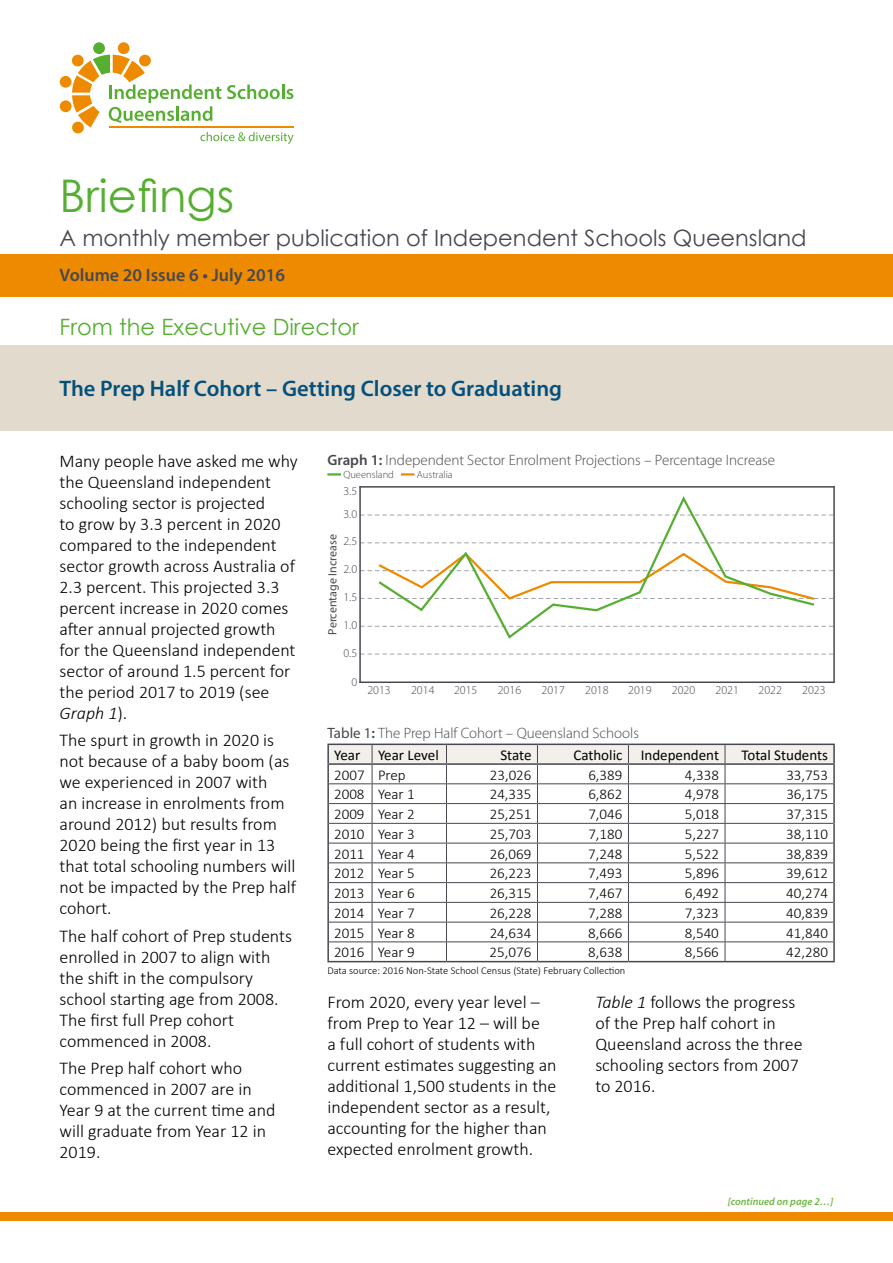
<style>
.page{position:relative;width:893px;height:1263px;background:#fff}
.page>*{position:absolute;margin:0;border:0;box-sizing:border-box;transform-origin:0 0}
.t1{font:45px "Century Gothic";color:#56af31}
.t2{font:22.5px "Century Gothic";color:#474850}
.t3{font:600 22.5px "Myriad Pro";color:#04507b}
.t4{font:22.5px "Century Gothic";color:#56af31}
.t5{font:300 18px/21px "Calibri";color:#000}
.t6{font:600 18px "Myriad Pro";color:#474850}
.t7{font:300 15px "Calibri";color:#000}
.t8{font:300 15px "Myriad Pro";color:#474850}
.t9{font:15px "Calibri";color:#000}
.t10{font:300 12px/23px "Myriad Pro";color:#474850}
.t11{font:12px "Myriad Pro";color:#474850}
.t12{font:300 10.5px "Calibri";color:#000}
.t13{font:italic 600 10.5px "Myriad Pro";color:#6eb644}
.t14{font:300 10.5px "Myriad Pro";color:#474850}
.s1{font-style:italic}
.s2{font-weight:600}
.s3{font-weight:400}
</style>
<div class="page">
<div style="left:0;top:254px;width:893px;height:42px;background:#ee8a00"></div>
<div style="left:0;top:345px;width:893px;height:85px;background:#e1dacd"></div>
<div style="left:93px;top:42px;width:12px;height:12px;background:#56af31;border-radius:50%"></div>
<div style="left:60px;top:76px;width:11px;height:12px;background:#ee8a00;border-radius:50%"></div>
<div style="left:60px;top:100px;width:12px;height:12px;background:#ee8a00;border-radius:50%"></div>
<div style="left:118px;top:42px;width:12px;height:12px;background:#ee8a00;border-radius:50%"></div>
<hr style="left:109px;top:126px;width:185px;height:2px;background:#ee8a00">
<svg style="left:72px;top:55px;width:221px;height:89px"></svg>
<div style="left:0;top:1212px;width:893px;height:8px;background:#ee8a00"></div>
<hr style="left:327px;top:473px;width:14px;height:3px;background:#56af31">
<svg style="left:401px;top:473px;width:13px;height:3px"></svg>
<svg style="left:361px;top:654px;width:472px;height:1px"></svg>
<svg style="left:361px;top:626px;width:472px;height:1px"></svg>
<hr style="left:359px;top:486px;width:476px;height:2px;background:#474850">
<svg style="left:361px;top:542px;width:472px;height:1px"></svg>
<svg style="left:361px;top:515px;width:472px;height:1px"></svg>
<hr style="left:359px;top:486px;width:2px;height:197px;background:#474850">
<hr style="left:833px;top:486px;width:2px;height:196px;background:#474850">
<hr style="left:359px;top:681px;width:476px;height:2px;background:#474850">
<svg style="left:360px;top:551px;width:473px;height:51px"></svg>
<svg style="left:376px;top:496px;width:441px;height:143px"></svg>
<hr style="left:327px;top:961px;width:45px;height:1px;background:#474850">
<hr style="left:372px;top:961px;width:74px;height:1px;background:#474850">
<hr style="left:446px;top:961px;width:91px;height:1px;background:#474850">
<hr style="left:537px;top:961px;width:91px;height:1px;background:#474850">
<hr style="left:628px;top:961px;width:97px;height:1px;background:#474850">
<hr style="left:725px;top:961px;width:110px;height:1px;background:#474850">
<hr style="left:327px;top:743px;width:45px;height:2px;background:#474850">
<hr style="left:372px;top:743px;width:74px;height:2px;background:#474850">
<hr style="left:446px;top:743px;width:91px;height:2px;background:#474850">
<hr style="left:537px;top:743px;width:91px;height:2px;background:#474850">
<hr style="left:628px;top:743px;width:97px;height:2px;background:#474850">
<hr style="left:725px;top:743px;width:110px;height:2px;background:#474850">
<svg style="left:327px;top:744px;width:508px;height:217px"></svg>
<h1 class="t1" style="left:60px;top:164px;width:176px">Briefings</h1>
<p class="t2" style="left:60px;top:222px;width:749px">A monthly member publication of Independent Schools Queensland</p>
<p class="t6" style="left:60px;top:263px;width:227px">Volume 20 Issue 6 • July 2016</p>
<p class="t4" style="left:60px;top:311px;width:301px">From the Executive Director</p>
<p class="t3" style="left:60px;top:374px;width:504px">The Prep Half Cohort – Getting Closer to Graduating</p>
<p class="t5" style="left:60px;top:450px;width:240px">Many people have asked me why the Queensland independent schooling sector is projected<br>to grow by 3.3 percent in 2020 compared to the independent sector growth across Australia of<br>2.3 percent. This projected 3.3 percent increase in 2020 comes after annual projected growth for the Queensland independent sector of around 1.5 percent for the period 2017 to 2019 (see<br><span class="s1">Graph 1</span>).</p>
<p class="t5" style="left:60px;top:730px;width:238px">The spurt in growth in 2020 is not because of a baby boom (as we experienced in 2007 with<br>an increase in enrolments from around 2012) but results from<br>2020 being the first year in 13 that total schooling numbers will not be impacted by the Prep half cohort.</p>
<p class="t5" style="left:60px;top:925px;width:234px">The half cohort of Prep students enrolled in 2007 to align with the shift in the compulsory school starting age from 2008.<br>The first full Prep cohort commenced in 2008.</p>
<p class="t5" style="left:60px;top:1057px;width:217px">The Prep half cohort who commenced in 2007 are in<br>Year 9 at the current time and will graduate from Year 12 in<br>2019.</p>
<p class="t8" style="left:327px;top:450px;width:449px"><span class="s2">Graph 1:</span> Independent Sector Enrolment Projections – Percentage Increase</p>
<p class="t14" style="left:343px;top:468px;width:52px">Queensland</p>
<p class="t14" style="left:417px;top:468px;width:37px">Australia</p>
<p class="t10" style="left:343px;top:480px;width:15px">3.5<br>3.0</p>
<p class="t10" style="left:343px;top:530px;width:15px">2.5</p>
<p class="t10" style="left:343px;top:557px;width:15px">2.0</p>
<p class="t10" style="left:343px;top:586px;width:15px">1.5</p>
<p class="t10" style="left:343px;top:613px;width:15px">1.0</p>
<p class="t10" style="left:343px;top:641px;width:15px">0.5</p>
<p class="t10" style="left:351px;top:670px;width:7px">0</p>
<p class="t11" style="left:325px;top:634px;width:102px;rotate:-90deg">Percentage Increase</p>
<p class="t10" style="left:367px;top:679px;width:25px">2013</p>
<p class="t10" style="left:411px;top:679px;width:25px">2014</p>
<p class="t10" style="left:454px;top:679px;width:25px">2015</p>
<p class="t10" style="left:498px;top:679px;width:25px">2016</p>
<p class="t10" style="left:541px;top:679px;width:25px">2017</p>
<p class="t10" style="left:585px;top:679px;width:25px">2018</p>
<p class="t10" style="left:628px;top:679px;width:25px">2019</p>
<p class="t10" style="left:672px;top:679px;width:25px">2020</p>
<p class="t10" style="left:716px;top:679px;width:25px">2021</p>
<p class="t10" style="left:758px;top:679px;width:25px">2022</p>
<p class="t10" style="left:802px;top:679px;width:25px">2023</p>
<p class="t8" style="left:327px;top:723px;width:313px"><span class="s3">Table 1</span><span class="s2">:</span> The Prep Half Cohort – Queensland Schools</p>
<p class="t9" style="left:334px;top:744px;width:106px">Year Year Level</p>
<p class="t9" style="left:500px;top:744px;width:33px">State</p>
<p class="t9" style="left:573px;top:744px;width:147px">Catholic Independent</p>
<p class="t9" style="left:741px;top:744px;width:88px">Total Students</p>
<p class="t7" style="left:334px;top:765px;width:73px">2007 Prep</p>
<p class="t7" style="left:490px;top:765px;width:43px">23,026</p>
<p class="t7" style="left:588px;top:765px;width:36px">6,389</p>
<p class="t7" style="left:685px;top:765px;width:36px">4,338</p>
<p class="t7" style="left:786px;top:765px;width:43px">33,753</p>
<p class="t7" style="left:334px;top:785px;width:82px">2008 Year 1</p>
<p class="t7" style="left:490px;top:785px;width:43px">24,335</p>
<p class="t7" style="left:588px;top:785px;width:36px">6,862</p>
<p class="t7" style="left:685px;top:785px;width:36px">4,978</p>
<p class="t7" style="left:786px;top:785px;width:43px">36,175</p>
<p class="t7" style="left:334px;top:805px;width:82px">2009 Year 2</p>
<p class="t7" style="left:490px;top:805px;width:43px">25,251</p>
<p class="t7" style="left:588px;top:805px;width:36px">7,046</p>
<p class="t7" style="left:685px;top:805px;width:36px">5,018</p>
<p class="t7" style="left:786px;top:805px;width:43px">37,315</p>
<p class="t7" style="left:334px;top:824px;width:82px">2010 Year 3</p>
<p class="t7" style="left:490px;top:824px;width:43px">25,703</p>
<p class="t7" style="left:588px;top:824px;width:36px">7,180</p>
<p class="t7" style="left:685px;top:824px;width:36px">5,227</p>
<p class="t7" style="left:786px;top:824px;width:43px">38,110</p>
<p class="t7" style="left:334px;top:844px;width:82px">2011 Year 4</p>
<p class="t7" style="left:490px;top:844px;width:43px">26,069</p>
<p class="t7" style="left:588px;top:844px;width:36px">7,248</p>
<p class="t7" style="left:685px;top:844px;width:36px">5,522</p>
<p class="t7" style="left:786px;top:844px;width:43px">38,839</p>
<p class="t7" style="left:334px;top:864px;width:82px">2012 Year 5</p>
<p class="t7" style="left:490px;top:864px;width:43px">26,223</p>
<p class="t7" style="left:588px;top:864px;width:36px">7,493</p>
<p class="t7" style="left:685px;top:864px;width:36px">5,896</p>
<p class="t7" style="left:786px;top:864px;width:43px">39,612</p>
<p class="t7" style="left:334px;top:884px;width:82px">2013 Year 6</p>
<p class="t7" style="left:490px;top:884px;width:43px">26,315</p>
<p class="t7" style="left:588px;top:884px;width:36px">7,467</p>
<p class="t7" style="left:685px;top:884px;width:36px">6,492</p>
<p class="t7" style="left:786px;top:884px;width:43px">40,274</p>
<p class="t7" style="left:334px;top:903px;width:82px">2014 Year 7</p>
<p class="t7" style="left:490px;top:903px;width:43px">26,228</p>
<p class="t7" style="left:588px;top:903px;width:36px">7,288</p>
<p class="t7" style="left:685px;top:903px;width:36px">7,323</p>
<p class="t7" style="left:786px;top:903px;width:43px">40,839</p>
<p class="t7" style="left:334px;top:923px;width:82px">2015 Year 8</p>
<p class="t7" style="left:490px;top:923px;width:43px">24,634</p>
<p class="t7" style="left:588px;top:923px;width:36px">8,666</p>
<p class="t7" style="left:685px;top:923px;width:36px">8,540</p>
<p class="t7" style="left:786px;top:923px;width:43px">41,840</p>
<p class="t7" style="left:334px;top:943px;width:82px">2016 Year 9</p>
<p class="t7" style="left:490px;top:943px;width:43px">25,076</p>
<p class="t7" style="left:588px;top:943px;width:36px">8,638</p>
<p class="t7" style="left:685px;top:943px;width:36px">8,566</p>
<p class="t7" style="left:786px;top:943px;width:43px">42,280</p>
<p class="t12" style="left:327px;top:964px;width:299px">Data source: 2016 Non-State School Census (State) February Collection</p>
<p class="t5" style="left:327px;top:991px;width:231px">From 2020, every year level – from Prep to Year 12 – will be<br>a full cohort of students with current estimates suggesting an additional 1,500 students in the independent sector as a result, accounting for the higher than expected enrolment growth.</p>
<p class="t5" style="left:595px;top:991px;width:209px"><span class="s1">Table 1</span> follows the progress of the Prep half cohort in<br>Queensland across the three schooling sectors from 2007 to 2016.</p>
<p class="t13" style="left:728px;top:1195px;width:107px">[continued on page 2…]</p>
</div>
